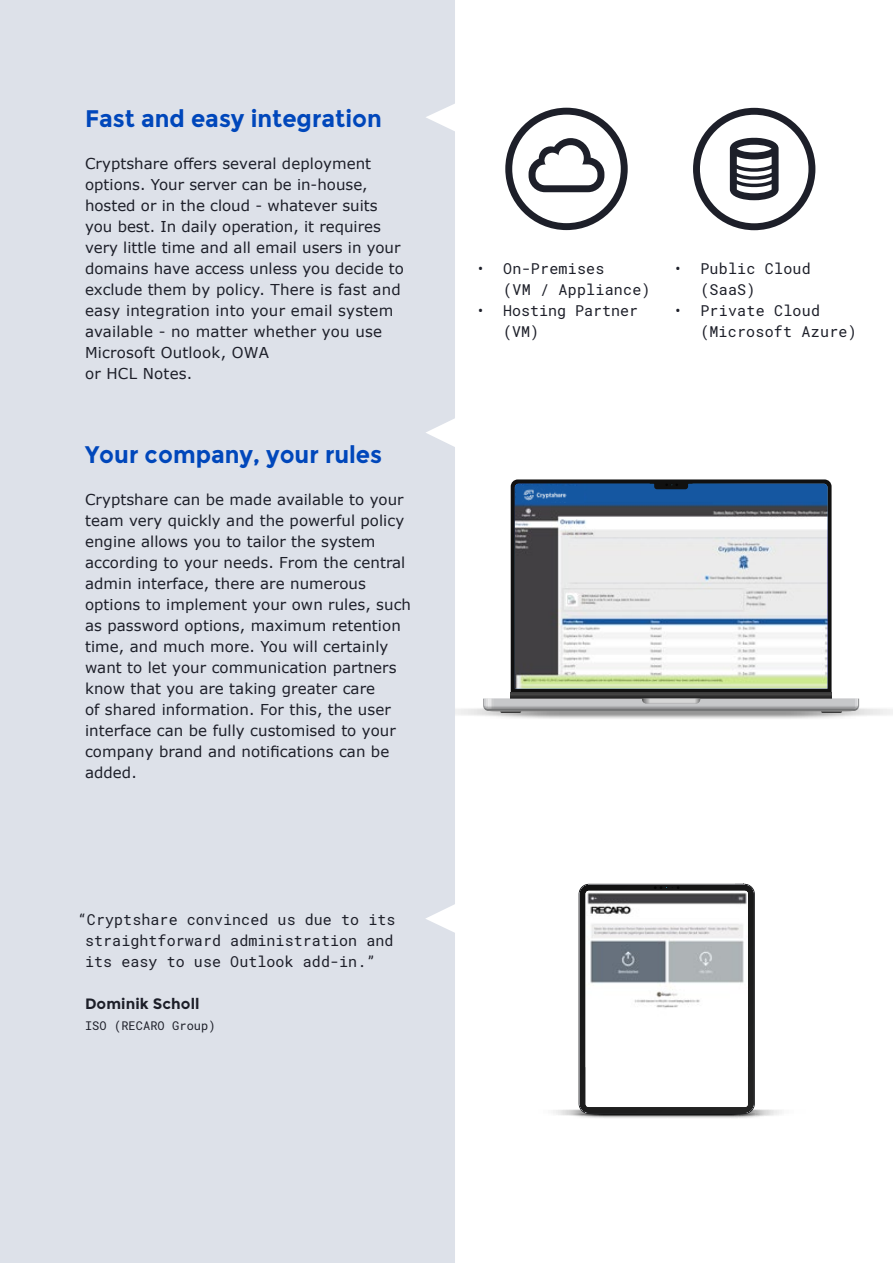
<style>
.page{position:relative;width:893px;height:1263px;background:#fff}
.page>*{position:absolute;margin:0;border:0;box-sizing:border-box;transform-origin:0 0}
.t1{font:700 24px "Pointsharp";color:#0047bb;scale:.96 1}
.t2{font:15px/21px "Verdana";letter-spacing:.005em;color:#1d1f29}
.t3{font:15px/21px "Roboto Mono";letter-spacing:.005em;color:#1d1f29}
.t4{font:700 15px "Pointsharp";letter-spacing:.005em;color:#1d1f29}
.t5{font:12px "Roboto Mono";letter-spacing:.005em;color:#1d1f29}
</style>
<div class="page">
<svg style="left:511px;top:479px;width:320px;height:213px;background:#212429"></svg>
<svg style="left:455px;top:703px;width:438px;height:16px"></svg>
<svg style="left:511px;top:692px;width:320px;height:6px;background:#363636"></svg>
<svg style="left:483px;top:698px;width:376px;height:15px;background:#a8a9aa"></svg>
<img style="left:515px;top:484px;width:312px;height:205px">
<svg style="left:650px;top:481px;width:42px;height:8px"></svg>
<div style="left:516px;top:486px;width:67px;height:16px;background:#1457a1"></div>
<img style="left:523px;top:489px;width:44px;height:12px">
<div style="left:0;top:0;width:455px;height:1263px;background:#dde1e9"></div>
<svg style="left:505px;top:108px;width:123px;height:122px"></svg>
<svg style="left:693px;top:108px;width:122px;height:122px"></svg>
<svg style="left:553px;top:1105px;width:229px;height:13px"></svg>
<svg style="left:579px;top:883px;width:176px;height:231px"></svg>
<img style="left:586px;top:891px;width:162px;height:176px">
<h1 class="t1" style="left:85px;top:104px;width:311px">Fast and easy integration</h1>
<p class="t2" style="left:85px;top:153px;width:320px">Cryptshare offers several deployment options. Your server can be in-house, hosted or in the cloud - whatever suits you best. In daily operation, it requires very little time and all email users in your domains have access unless you decide to exclude them by policy. There is fast and easy integration into your email system available - no matter whether you use Microsoft Outlook, OWA<br>or HCL Notes.</p>
<h1 class="t1" style="left:85px;top:440px;width:311px">Your company, your rules</h1>
<p class="t2" style="left:85px;top:489px;width:328px">Cryptshare can be made available to your team very quickly and the powerful policy engine allows you to tailor the system according to your needs. From the central admin interface, there are numerous options to implement your own rules, such as password options, maximum retention time, and much more. You will certainly want to let your communication partners know that you are taking greater care<br>of shared information. For this, the user interface can be fully customised to your company brand and notifications can be added.</p>
<p class="t3" style="left:85px;top:909px;width:312px;text-indent:-7px">“Cryptshare convinced us due to its straightforward administration and its easy to use Outlook add-in.”</p>
<p class="t4" style="left:85px;top:995px;width:116px">Dominik Scholl</p>
<p class="t5" style="left:85px;top:1017px;width:132px">ISO (RECARO Group)</p>
<p class="t3" style="left:503px;top:258px;width:149px;text-indent:-27px">• On-Premises<br>(VM / Appliance)</p>
<p class="t3" style="left:503px;top:300px;width:136px;text-indent:-27px">• Hosting Partner (VM)</p>
<p class="t3" style="left:700px;top:258px;width:112px;text-indent:-27px">• Public Cloud (SaaS)</p>
<p class="t3" style="left:700px;top:300px;width:158px;text-indent:-27px">• Private Cloud (Microsoft Azure)</p>
</div>
